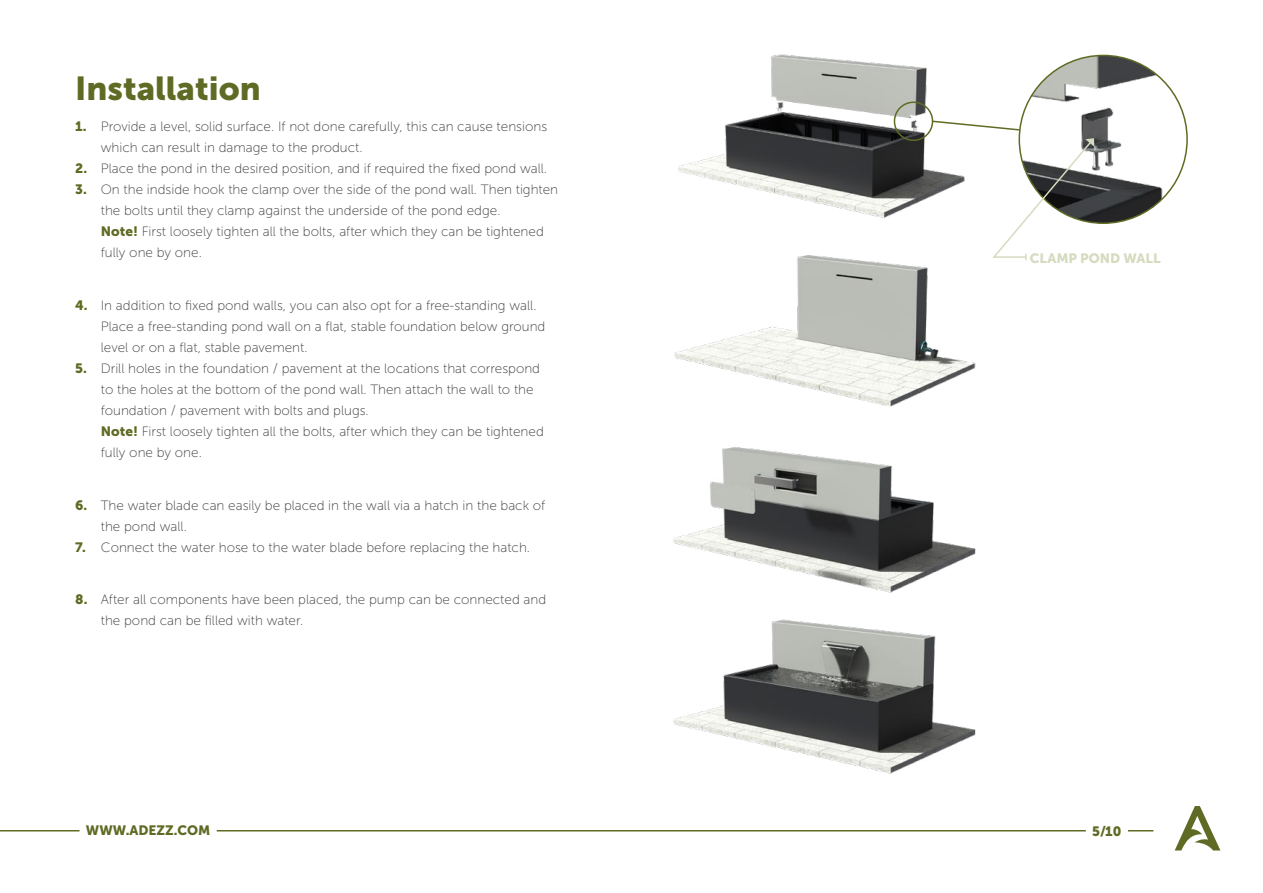
<style>
.page{position:relative;width:1263px;height:893px;background:#fff}
.page>*{position:absolute;margin:0;border:0;box-sizing:border-box;transform-origin:0 0}
.t1{font:33px "Museo Sans 900";color:#5f6b24}
.t2{font:13.5px/21px "Museo Sans 100";color:#3c3c3b}
.t3{font:13.5px "Museo Sans 900";color:#5f6b24}
.t4{font:13.5px "Museo Sans 900";color:#d5dbbf}
.s1{font-family:"Museo Sans 900";color:#5f6b24}
</style>
<div class="page">
<svg style="left:1175px;top:806px;width:45px;height:44px"></svg>
<svg style="left:1128px;top:830px;width:25px;height:1px"></svg>
<hr style="left:0;top:830px;width:80px;height:1px;background:#5f6b24">
<hr style="left:217px;top:830px;width:869px;height:1px;background:#5f6b24">
<svg style="left:983px;top:125px;width:36px;height:6px"></svg>
<img style="left:678px;top:54px;width:305px;height:164px">
<img style="left:1019px;top:55px;width:168px;height:168px;border-radius:84px">
<div style="left:894px;top:101px;width:39px;height:40px;border:2px solid #5f6b24;border-radius:50%"></div>
<svg style="left:992px;top:138px;width:102px;height:122px"></svg>
<img style="left:674px;top:255px;width:302px;height:152px">
<img style="left:673px;top:446px;width:303px;height:147px">
<img style="left:673px;top:619px;width:303px;height:155px">
<h1 class="t1" style="left:75px;top:70px;width:187px">Installation</h1>
<p class="t2" style="left:101px;top:116px;width:448px;text-indent:-26px"><span class="s1">1.</span> Provide a level, solid surface. If not done carefully, this can cause tensions which can result in damage to the product.</p>
<p class="t2" style="left:75px;top:158px;width:473px"><span class="s1">2.</span> Place the pond in the desired position, and if required the fixed pond wall.</p>
<p class="t2" style="left:101px;top:179px;width:459px;text-indent:-26px"><span class="s1">3.</span> On the indside hook the clamp over the side of the pond wall. Then tighten the bolts until they clamp against the underside of the pond edge.<br><span class="s1">Note!</span> First loosely tighten all the bolts, after which they can be tightened fully one by one.</p>
<p class="t2" style="left:101px;top:295px;width:446px;text-indent:-26px"><span class="s1">4.</span> In addition to fixed pond walls, you can also opt for a free-standing wall.<br>Place a free-standing pond wall on a flat, stable foundation below ground level or on a flat, stable pavement.</p>
<p class="t2" style="left:101px;top:358px;width:445px;text-indent:-26px"><span class="s1">5.</span> Drill holes in the foundation / pavement at the locations that correspond to the holes at the bottom of the pond wall. Then attach the wall to the foundation / pavement with bolts and plugs.<br><span class="s1">Note!</span> First loosely tighten all the bolts, after which they can be tightened fully one by one.</p>
<p class="t2" style="left:101px;top:495px;width:446px;text-indent:-26px"><span class="s1">6.</span> The water blade can easily be placed in the wall via a hatch in the back of the pond wall.</p>
<p class="t2" style="left:75px;top:537px;width:456px"><span class="s1">7.</span> Connect the water hose to the water blade before replacing the hatch.</p>
<p class="t2" style="left:101px;top:589px;width:447px;text-indent:-26px"><span class="s1">8.</span> After all components have been placed, the pump can be connected and the pond can be filled with water.</p>
<p class="t4" style="left:1030px;top:251px;width:133px">CLAMP POND WALL</p>
<p class="t3" style="left:86px;top:823px;width:126px">WWW.ADEZZ.COM</p>
<p class="t3" style="left:1092px;top:823px;width:31px">5/10</p>
</div>
